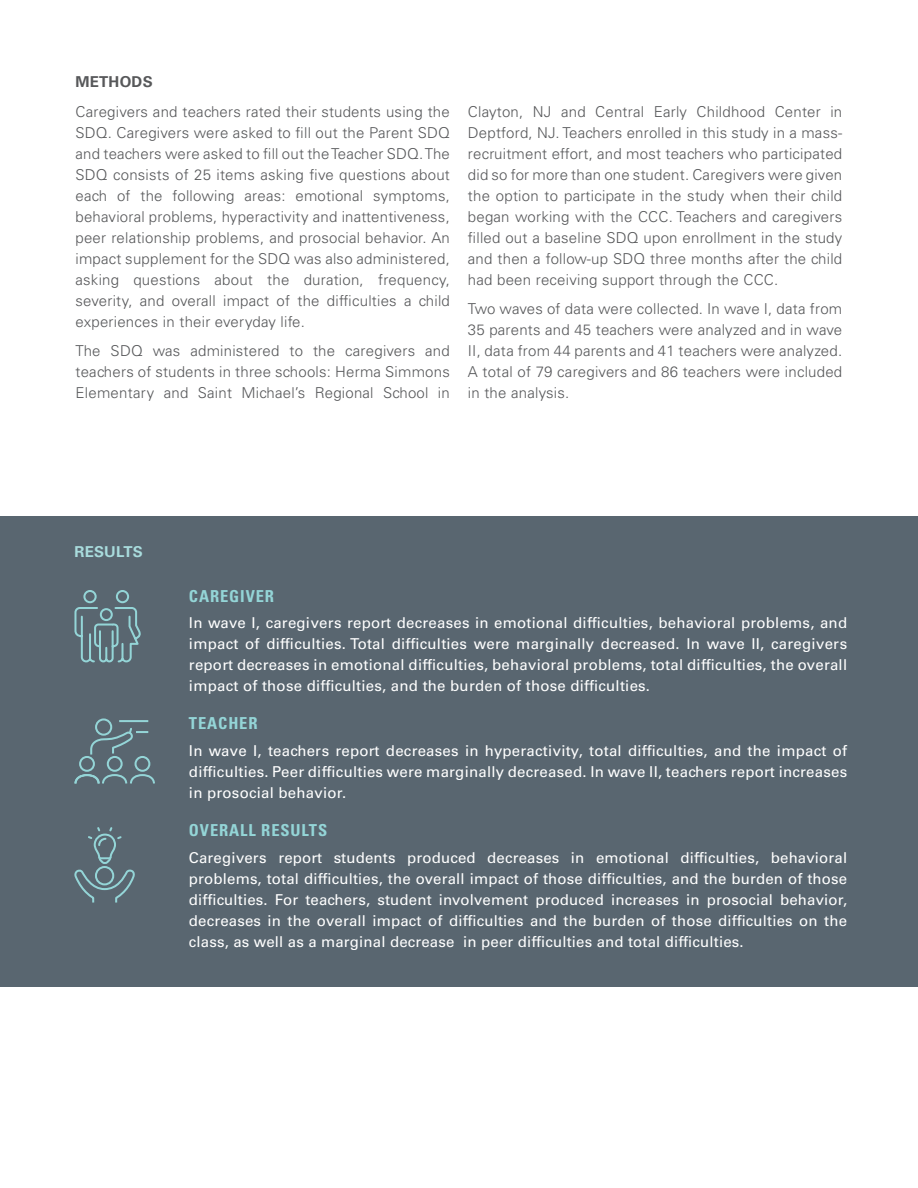
<style>
.page{position:relative;width:918px;height:1188px;background:#fff}
.page>*{position:absolute;margin:0;border:0;box-sizing:border-box;transform-origin:0 0}
.BODYCOPY{font:700 condensed 16.5px "Univers LT Std";letter-spacing:.055em;color:#94d5d7}
.BODYCOPY-2{font:300 15px/21px "Univers LT Std";letter-spacing:.015em;color:#57585a;text-align:justify}
.BODYCOPY-3{font:15px/21px "Univers LT Std";letter-spacing:.015em;color:#fff;text-align:justify}
.t1{font:700 15px "Univers LT Std";letter-spacing:.015em;color:#57585a}
.t2{font:700 15px "Univers LT Std";letter-spacing:.015em;color:#a9dcdd}
</style>
<div class="page">
<div style="left:0;top:516px;width:918px;height:470px;background:#596670"></div>
<div style="left:95px;top:718px;width:17px;height:18px;border:2px solid #94d5d7;border-radius:50%"></div>
<hr style="left:119px;top:720px;width:29px;height:2px;background:#94d5d7">
<svg style="left:90px;top:726px;width:59px;height:31px"></svg>
<div style="left:79px;top:756px;width:16px;height:16px;border:2px solid #94d5d7;border-radius:50%"></div>
<div style="left:135px;top:756px;width:15px;height:16px;border:2px solid #94d5d7;border-radius:50%"></div>
<svg style="left:74px;top:774px;width:81px;height:10px"></svg>
<div style="left:107px;top:756px;width:16px;height:16px;border:2px solid #94d5d7;border-radius:50%"></div>
<svg style="left:74px;top:590px;width:67px;height:73px"></svg>
<svg style="left:75px;top:827px;width:60px;height:76px"></svg>
<p class="t1" style="left:75px;top:73px;width:79px">METHODS</p>
<p class="BODYCOPY-2" style="left:75px;top:101px;width:376px">Caregivers and teachers rated their students using the SDQ. Caregivers were asked to fill out the Parent SDQ and teachers were asked to fill out the Teacher SDQ. The SDQ consists of 25 items asking five questions about each of the following areas: emotional symptoms, behavioral problems, hyperactivity and inattentiveness, peer relationship problems, and prosocial behavior. An impact supplement for the SDQ was also administered, asking questions about the duration, frequency, severity, and overall impact of the difficulties a child experiences in their everyday life.</p>
<p class="BODYCOPY-2" style="left:75px;top:340px;width:376px">The SDQ was administered to the caregivers and teachers of students in three schools: Herma Simmons Elementary and Saint Michael’s Regional School in</p>
<p class="BODYCOPY-2" style="left:468px;top:101px;width:376px">Clayton, NJ and Central Early Childhood Center in Deptford, NJ. Teachers enrolled in this study in a mass&shy;recruitment effort, and most teachers who participated did so for more than one student. Caregivers were given the option to participate in the study when their child began working with the CCC. Teachers and caregivers filled out a baseline SDQ upon enrollment in the study and then a follow-up SDQ three months after the child had been receiving support through the CCC.</p>
<p class="BODYCOPY-2" style="left:468px;top:298px;width:376px">Two waves of data were collected. In wave I, data from 35 parents and 45 teachers were analyzed and in wave II, data from 44 parents and 41 teachers were analyzed.<br>A total of 79 caregivers and 86 teachers were included in the analysis.</p>
<p class="t2" style="left:74px;top:543px;width:70px">RESULTS</p>
<p class="BODYCOPY" style="left:189px;top:586px;width:87px">CAREGIVER</p>
<p class="BODYCOPY-3" style="left:189px;top:612px;width:660px">In wave I, caregivers report decreases in emotional difficulties, behavioral problems, and impact of difficulties. Total difficulties were marginally decreased. In wave II, caregivers report decreases in emotional difficulties, behavioral problems, total difficulties, the overall impact of those difficulties, and the burden of those difficulties.</p>
<p class="BODYCOPY" style="left:189px;top:713px;width:70px">TEACHER</p>
<p class="BODYCOPY-3" style="left:189px;top:740px;width:660px">In wave I, teachers report decreases in hyperactivity, total difficulties, and the impact of difficulties. Peer difficulties were marginally decreased. In wave II, teachers report increases in prosocial behavior.</p>
<p class="BODYCOPY" style="left:189px;top:820px;width:140px">OVERALL RESULTS</p>
<p class="BODYCOPY-3" style="left:189px;top:847px;width:660px">Caregivers report students produced decreases in emotional difficulties, behavioral problems, total difficulties, the overall impact of those difficulties, and the burden of those difficulties. For teachers, student involvement produced increases in prosocial behavior, decreases in the overall impact of difficulties and the burden of those difficulties on the class, as well as a marginal decrease in peer difficulties and total difficulties.</p>
</div>
